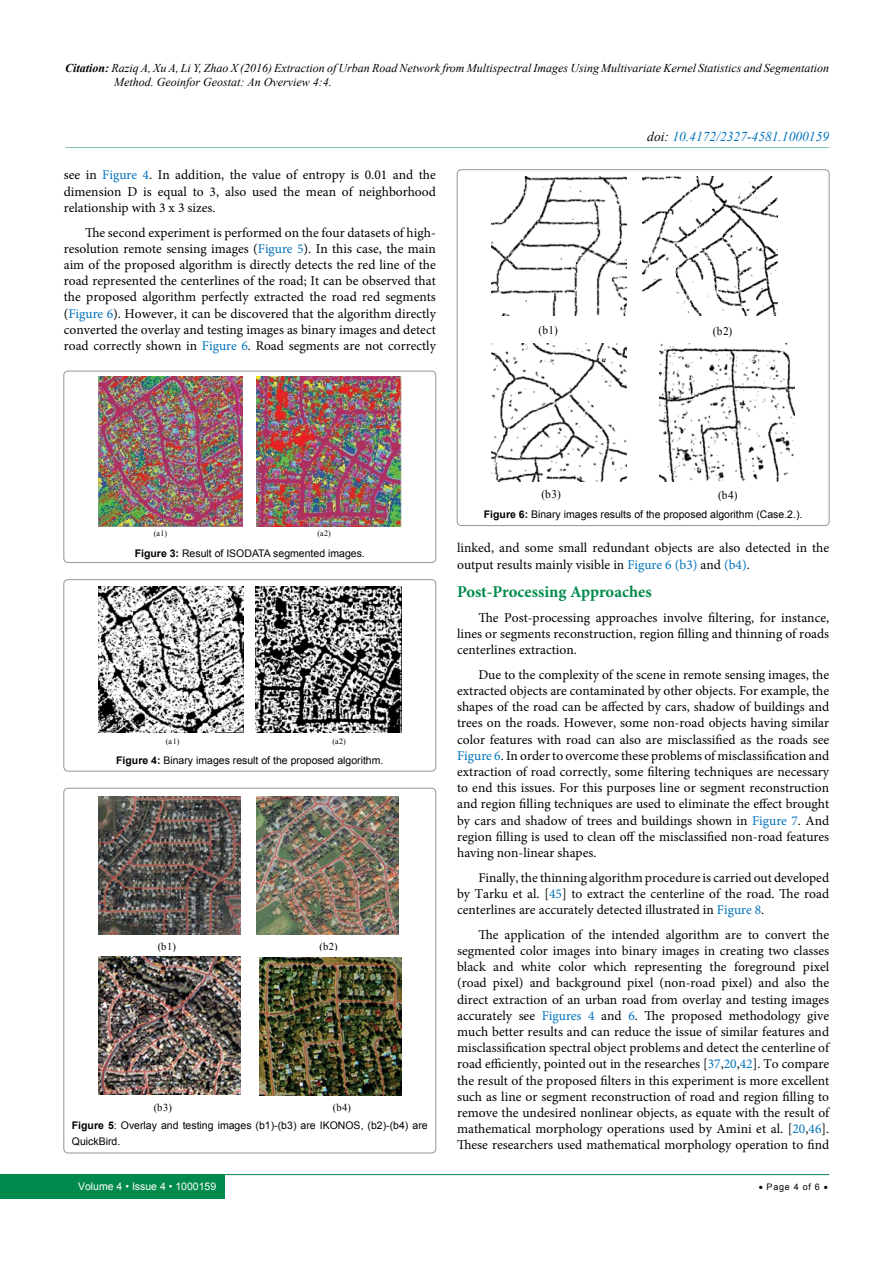
<style>
.page{position:relative;width:893px;height:1263px;background:#fff}
.page>*{position:absolute;margin:0;border:0;box-sizing:border-box;transform-origin:0 0}
.t1{font:700 16.5px "Minion Pro";color:#008a4b}
.t2{font:13.5px/16.2px "Minion Pro";color:#000;text-align:justify}
.t3{font:italic 13.5px "Times New Roman";color:#0072bc}
.t4{font:italic 12px/14.4px "Times New Roman";color:#000}
.t5{font:11.7px "Times New Roman";letter-spacing:.055em;color:#010101;scale:.96 1}
.t6{font:10.65px "Times New Roman";letter-spacing:.055em;color:#010101}
.t7{font:10.5px/15.8px "Arial";color:#000}
.t8{font:10.5px "Arial";color:#fff}
.t9{font:9px "Arial";letter-spacing:.08em;color:#000}
.t10{font:8.25px "Times New Roman";color:#010101;scale:.96 1}
.t11{font:8.1px "Times New Roman";color:#010101}
.s1{font-weight:700}
.s2{color:#0072bc}
.s3{color:#000}
</style>
<div class="page">
<div style="left:0;top:1174px;width:225px;height:25px;background:#008a4b"></div>
<hr style="left:221px;top:1174px;width:608px;height:1px;background:#008a4b">
<hr style="left:65px;top:147px;width:764px;height:1px;background:#008a4b">
<div style="left:64px;top:371px;width:372px;height:192px;border:1px solid #939598;border-radius:4px"></div>
<img style="left:99px;top:377px;width:144px;height:150px">
<img style="left:257px;top:377px;width:144px;height:150px">
<div style="left:64px;top:580px;width:372px;height:191px;border:1px solid #939598;border-radius:4px"></div>
<img style="left:99px;top:587px;width:145px;height:145px">
<img style="left:256px;top:587px;width:145px;height:145px">
<div style="left:64px;top:788px;width:372px;height:365px;border:1px solid #939598;border-radius:4px"></div>
<img style="left:99px;top:796px;width:141px;height:139px">
<img style="left:257px;top:796px;width:142px;height:139px">
<img style="left:99px;top:956px;width:141px;height:139px">
<img style="left:259px;top:957px;width:142px;height:138px">
<div style="left:457px;top:170px;width:372px;height:356px;border:1px solid #939598;border-radius:4px"></div>
<img style="left:643px;top:177px;width:135px;height:138px">
<img style="left:492px;top:177px;width:135px;height:138px">
<img style="left:492px;top:343px;width:135px;height:139px">
<img style="left:660px;top:343px;width:134px;height:139px">
<p class="t4" style="left:114px;top:60px;width:716px;text-indent:-49px"><span class="s1">Citation:</span> Raziq A, Xu A, Li Y, Zhao X (2016) Extraction of Urban Road Network from Multispectral Images Using Multivariate Kernel Statistics and Segmentation<br>Method. Geoinfor Geostat: An Overview 4:4.</p>
<p class="t2" style="left:64px;top:167px;width:374px">see in <span class="s2">Figure 4</span>. In addition, the value of entropy is 0.01 and the dimension D is equal to 3, also used the mean of neighborhood relationship with 3 x 3 sizes.</p>
<p class="t2" style="left:64px;top:224px;width:374px;text-indent:21px">The second experiment is performed on the four datasets of high&shy;resolution remote sensing images (<span class="s2">Figure 5</span>). In this case, the main aim of the proposed algorithm is directly detects the red line of the road represented the centerlines of the road; It can be observed that the proposed algorithm perfectly extracted the road red segments (<span class="s2">Figure 6</span>). However, it can be discovered that the algorithm directly converted the overlay and testing images as binary images and detect road correctly shown in <span class="s2">Figure 6</span>. Road segments are not correctly</p>
<p class="t3" style="left:647px;top:127px;width:183px"><span class="s3">doi:</span> 10.4172/2327-4581.1000159</p>
<p class="t5" style="left:538px;top:322px;width:22px">(b1)</p>
<p class="t5" style="left:713px;top:323px;width:22px">(b2)</p>
<p class="t10" style="left:154px;top:527px;width:15px">(a1)</p>
<p class="t10" style="left:317px;top:528px;width:15px">(a2)</p>
<p class="t7" style="left:135px;top:545px;width:232px"><span class="s1">Figure 3:</span> Result of ISODATA segmented images.</p>
<p class="t11" style="left:166px;top:736px;width:15px">(a1)</p>
<p class="t11" style="left:332px;top:736px;width:15px">(a2)</p>
<p class="t7" style="left:116px;top:752px;width:269px"><span class="s1">Figure 4:</span> Binary images result of the proposed algorithm.</p>
<p class="t6" style="left:158px;top:939px;width:20px">(b1)</p>
<p class="t6" style="left:319px;top:939px;width:20px">(b2)</p>
<p class="t6" style="left:154px;top:1100px;width:20px">(b3)</p>
<p class="t6" style="left:333px;top:1100px;width:20px">(b4)</p>
<p class="t7" style="left:72px;top:1118px;width:357px"><span class="s1">Figure 5</span>: Overlay and testing images (b1)-(b3) are IKONOS, (b2)-(b4) are<br>QuickBird.</p>
<p class="t5" style="left:541px;top:486px;width:22px">(b3)</p>
<p class="t5" style="left:718px;top:487px;width:22px">(b4)</p>
<p class="t7" style="left:484px;top:507px;width:320px"><span class="s1">Figure 6:</span> Binary images results of the proposed algorithm (Case.2.).</p>
<p class="t2" style="left:457px;top:540px;width:374px">linked, and some small redundant objects are also detected in the output results mainly visible in <span class="s2">Figure 6 (b3)</span> and <span class="s2">(b4)</span>.</p>
<p class="t1" style="left:457px;top:580px;width:196px">Post-Processing Approaches</p>
<p class="t2" style="left:457px;top:609px;width:374px;text-indent:21px">The Post-processing approaches involve filtering, for instance, lines or segments reconstruction, region filling and thinning of roads centerlines extraction.</p>
<p class="t2" style="left:457px;top:666px;width:374px;text-indent:21px">Due to the complexity of the scene in remote sensing images, the extracted objects are contaminated by other objects. For example, the shapes of the road can be affected by cars, shadow of buildings and trees on the roads. However, some non-road objects having similar color features with road can also are misclassified as the roads see <span class="s2">Figure 6</span>. In order to overcome these problems of misclassification and extraction of road correctly, some filtering techniques are necessary to end this issues. For this purposes line or segment reconstruction and region filling techniques are used to eliminate the effect brought by cars and shadow of trees and buildings shown in <span class="s2">Figure 7</span>. And region filling is used to clean off the misclassified non-road features having non-linear shapes.</p>
<p class="t2" style="left:457px;top:869px;width:374px;text-indent:21px">Finally, the thinning algorithm procedure is carried out developed by Tarku et al. [<span class="s2">45</span>] to extract the centerline of the road. The road centerlines are accurately detected illustrated in <span class="s2">Figure 8</span>.</p>
<p class="t2" style="left:457px;top:926px;width:374px;text-indent:21px">The application of the intended algorithm are to convert the segmented color images into binary images in creating two classes black and white color which representing the foreground pixel (road pixel) and background pixel (non-road pixel) and also the direct extraction of an urban road from overlay and testing images accurately see <span class="s2">Figures 4</span> and <span class="s2">6</span>. The proposed methodology give much better results and can reduce the issue of similar features and misclassification spectral object problems and detect the centerline of road efficiently, pointed out in the researches [<span class="s2">37</span>,<span class="s2">20</span>,<span class="s2">42</span>]. To compare the result of the proposed filters in this experiment is more excellent such as line or segment reconstruction of road and region filling to remove the undesired nonlinear objects, as equate with the result of mathematical morphology operations used by Amini et al. [<span class="s2">20</span>,<span class="s2">46</span>].<br>These researchers used mathematical morphology operation to find</p>
<p class="t8" style="left:78px;top:1180px;width:140px">Volume 4 • Issue 4 • 1000159</p>
<p class="t9" style="left:759px;top:1181px;width:71px">• Page 4 of 6 •</p>
</div>
